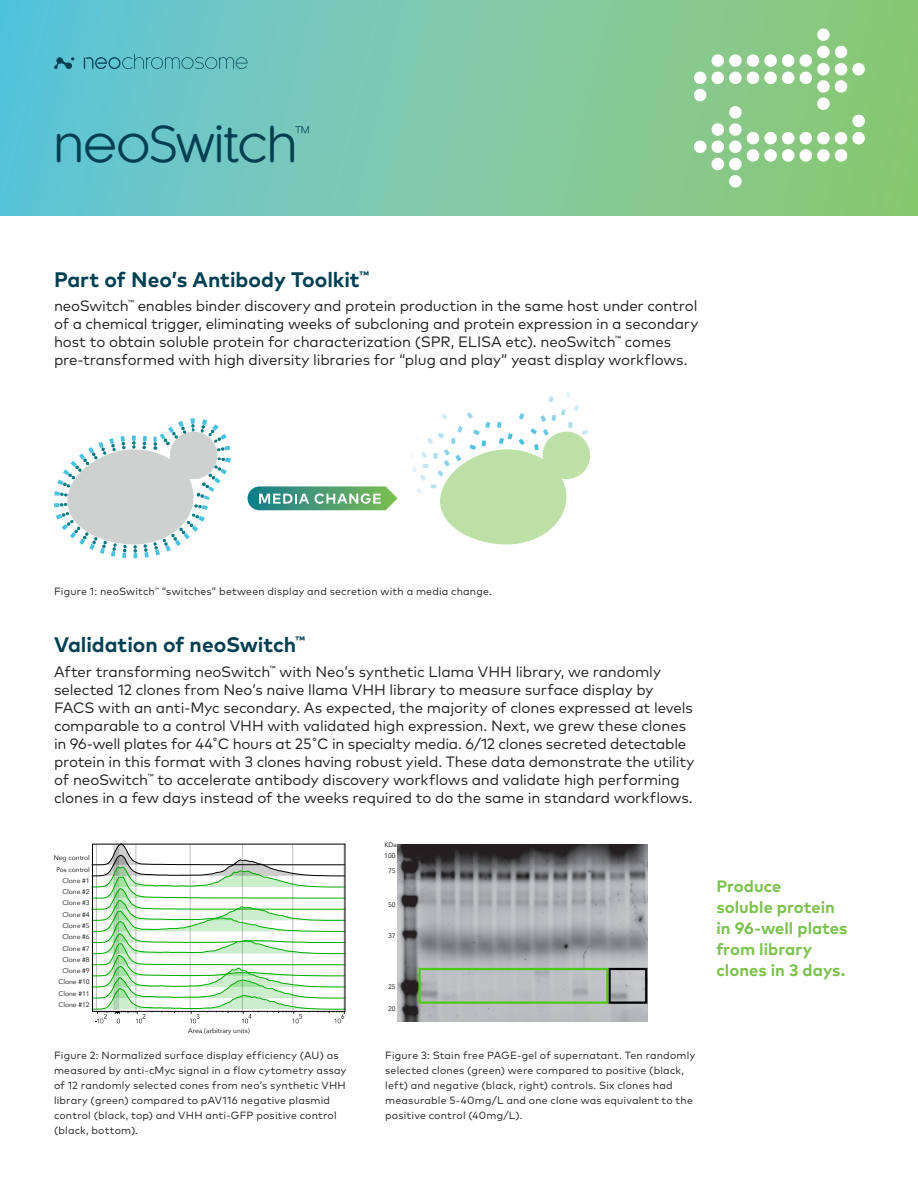
<style>
.page{position:relative;width:918px;height:1188px;background:#fff}
.page>*{position:absolute;margin:0;border:0;box-sizing:border-box;transform-origin:0 0}
.t1{font:48px "Kaleko 105 Round";letter-spacing:-.005em;color:#003f52}
.t2{font:700 21px "Mark Pro";color:#003f52}
.t3{font:700 16.5px/21px "Mark Pro";color:#7ac24d}
.t4{font:15px/18px "Mark Pro";letter-spacing:-.01em;color:#231f20}
.t5{font:10.5px/15px "Mark Pro";letter-spacing:.02em;color:#231f20}
.t6{font:6.6px/11.2px "Avenir Next";color:#000;text-align:right}
</style>
<div class="page">
<svg style="left:248px;top:486px;width:150px;height:24px;background:#70b18f"></svg>
<svg style="left:54px;top:418px;width:177px;height:140px"></svg>
<svg style="left:418px;top:392px;width:173px;height:153px"></svg>
<svg style="left:0;top:0;width:918px;height:216px;background:#78c7ad"></svg>
<svg style="left:54px;top:57px;width:20px;height:12px"></svg>
<svg style="left:84px;top:54px;width:164px;height:15px;background:#59b1b8"></svg>
<svg style="left:694px;top:28px;width:171px;height:160px"></svg>
<img style="left:398px;top:844px;width:249px;height:177px">
<div style="left:608px;top:968px;width:39px;height:36px;border:2px solid #000"></div>
<div style="left:418px;top:968px;width:190px;height:36px;border:2px solid #4bc917"></div>
<svg style="left:92px;top:844px;width:253px;height:179px"></svg>
<h1 class="t1" style="left:54px;top:117px;width:258px">neoSwitch™</h1>
<h2 class="t2" style="left:54px;top:263px;width:317px">Part of Neo’s Antibody Toolkit<sup>™</sup></h2>
<p class="t4" style="left:54px;top:296px;width:646px">neoSwitch<sup>™</sup> enables binder discovery and protein production in the same host under control of a chemical trigger, eliminating weeks of subcloning and protein expression in a secondary host to obtain soluble protein for characterization (SPR, ELISA etc). neoSwitch<sup>™</sup> comes pre-transformed with high diversity libraries for “plug and play” yeast display workflows.</p>
<p class="t5" style="left:54px;top:583px;width:439px">Figure 1: neoSwitch<sup>™</sup> “switches” between display and secretion with a media change.</p>
<h2 class="t2" style="left:54px;top:629px;width:253px">Validation of neoSwitch<sup>™</sup></h2>
<p class="t4" style="left:54px;top:661px;width:642px">After transforming neoSwitch<sup>™</sup> with Neo’s synthetic Llama VHH library, we randomly selected 12 clones from Neo’s naive llama VHH library to measure surface display by FACS with an anti-Myc secondary. As expected, the majority of clones expressed at levels comparable to a control VHH with validated high expression. Next, we grew these clones in 96-well plates for 44˚C hours at 25˚C in specialty media. 6/12 clones secreted detectable protein in this format with 3 clones having robust yield. These data demonstrate the utility of neoSwitch<sup>™</sup> to accelerate antibody discovery workflows and validate high performing clones in a few days instead of the weeks required to do the same in standard workflows.</p>
<p class="t6" style="left:54px;top:852px;width:38px">Neg control<br>Pos control<br>Clone #1<br>Clone #2<br>Clone #3<br>Clone #4<br>Clone #5<br>Clone #6<br>Clone #7<br>Clone #8<br>Clone #9<br>Clone #10<br>Clone #11<br>Clone #12</p>
<p class="t6" style="left:188px;top:1025px;width:63px">Area (arbitrary units)</p>
<p class="t6" style="left:384px;top:839px;width:14px">KDa</p>
<p class="t6" style="left:384px;top:849px;width:13px">100</p>
<p class="t6" style="left:388px;top:865px;width:9px">75</p>
<p class="t6" style="left:388px;top:898px;width:9px">50</p>
<p class="t6" style="left:388px;top:929px;width:9px">37</p>
<p class="t6" style="left:388px;top:981px;width:9px">25</p>
<p class="t6" style="left:388px;top:1003px;width:9px">20</p>
<p class="t5" style="left:54px;top:1047px;width:294px">Figure 2: Normalized surface display efficiency (AU) as measured by anti-cMyc signal in a flow cytometry assay of 12 randomly selected cones from neo’s synthetic VHH library (green) compared to pAV116 negative plasmid control (black, top) and VHH anti-GFP positive control (black, bottom).</p>
<p class="t5" style="left:385px;top:1047px;width:312px">Figure 3: Stain free PAGE-gel of supernatant. Ten randomly selected clones (green) were compared to positive (black, left) and negative (black, right) controls. Six clones had measurable 5-40mg/L and one clone was equivalent to the positive control (40mg/L).</p>
<p class="t3" style="left:716px;top:874px;width:133px">Produce<br>soluble protein in 96-well plates from library clones in 3 days.</p>
</div>
